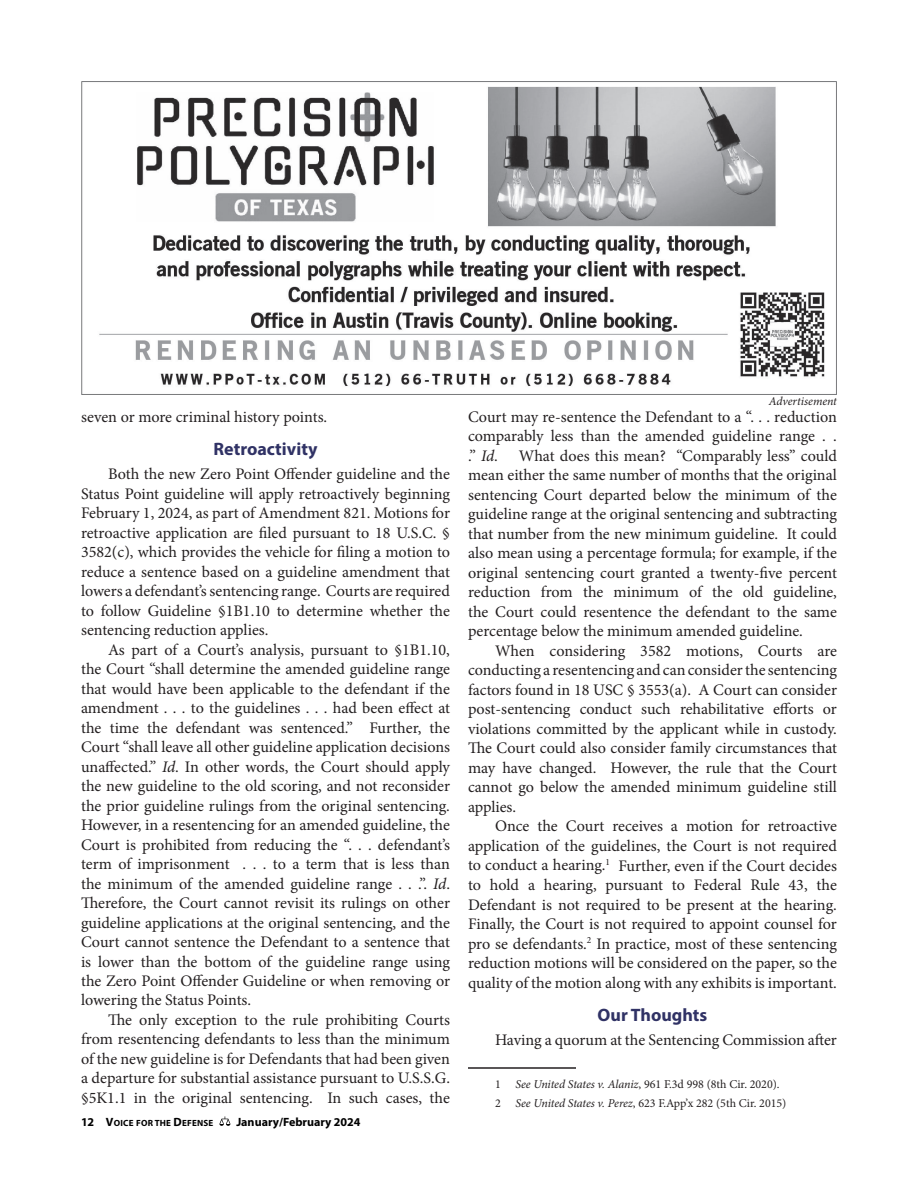
<style>
.page{position:relative;width:918px;height:1188px;background:#fff}
.page>*{position:absolute;margin:0;border:0;box-sizing:border-box;transform-origin:0 0}
.t1{font:700 18px "Myriad Pro";color:#303265}
.t2{font:16.2px/19.5px "Minion Pro";letter-spacing:-.005em;color:#231f20;text-align:justify}
.t3{font:12px/19.5px "Minion Pro";color:#231f20}
.t4{font:700 12px "Myriad Pro";color:#000001}
.t5{font:italic 12px "Minion Pro";color:#231f20}
.t6{font:700 9px "Myriad Pro";letter-spacing:.02em;color:#000001}
.s1{font-style:italic}
.s2{font-size:12px}
</style>
<div class="page">
<svg style="left:219px;top:1116px;width:11px;height:10px"></svg>
<img style="left:81px;top:81px;width:756px;height:313px">
<hr style="left:468px;top:1067px;width:108px;height:2px;background:#231f20">
<p class="t2" style="left:81px;top:407px;width:248px">seven or more criminal history points.</p>
<p class="t1" style="left:214px;top:437px;width:105px">Retroactivity</p>
<p class="t2" style="left:81px;top:464px;width:371px;text-indent:27px">Both the new Zero Point Offender guideline and the Status Point guideline will apply retroactively beginning February 1, 2024, as part of Amendment 821. Motions for retroactive application are filed pursuant to 18 U.S.C. § 3582(c), which provides the vehicle for filing a motion to reduce a sentence based on a guideline amendment that lowers a defendant’s sentencing range. Courts are required to follow Guideline §1B1.10 to determine whether the sentencing reduction applies.</p>
<p class="t2" style="left:81px;top:640px;width:371px;text-indent:27px">As part of a Court’s analysis, pursuant to §1B1.10, the Court “shall determine the amended guideline range that would have been applicable to the defendant if the amendment . . . to the guidelines . . . had been effect at the time the defendant was sentenced.” Further, the Court “shall leave all other guideline application decisions unaffected.” <span class="s1">Id</span>. In other words, the Court should apply the new guideline to the old scoring, and not reconsider the prior guideline rulings from the original sentencing.<br>However, in a resentencing for an amended guideline, the Court is prohibited from reducing the “. . . defendant’s term of imprisonment . . . to a term that is less than the minimum of the amended guideline range . . .”. <span class="s1">Id</span>.<br>Therefore, the Court cannot revisit its rulings on other guideline applications at the original sentencing, and the Court cannot sentence the Defendant to a sentence that is lower than the bottom of the guideline range using the Zero Point Offender Guideline or when removing or lowering the Status Points.</p>
<p class="t2" style="left:81px;top:1010px;width:371px;text-indent:27px">The only exception to the rule prohibiting Courts from resentencing defendants to less than the minimum of the new guideline is for Defendants that had been given a departure for substantial assistance pursuant to U.S.S.G. §5K1.1 in the original sentencing. In such cases, the</p>
<p class="t6" style="left:81px;top:1117px;width:134px"><span class="s2">12 V</span>OICE FOR THE <span class="s2">D</span>EFENSE</p>
<p class="t4" style="left:236px;top:1114px;width:126px">January/February 2024</p>
<p class="t5" style="left:769px;top:393px;width:70px">Advertisement</p>
<p class="t2" style="left:468px;top:407px;width:370px">Court may re-sentence the Defendant to a “. . . reduction comparably less than the amended guideline range . . .” <span class="s1">Id</span>.</p>
<p class="t2" style="left:468px;top:446px;width:371px;text-indent:51px">What does this mean? “Comparably less” could mean either the same number of months that the original sentencing Court departed below the minimum of the guideline range at the original sentencing and subtracting that number from the new minimum guideline. It could also mean using a percentage formula; for example, if the original sentencing court granted a twenty-five percent reduction from the minimum of the old guideline, the Court could resentence the defendant to the same percentage below the minimum amended guideline.</p>
<p class="t2" style="left:468px;top:641px;width:371px;text-indent:27px">When considering 3582 motions, Courts are conducting a resentencing and can consider the sentencing factors found in 18 USC § 3553(a). A Court can consider post-sentencing conduct such rehabilitative efforts or violations committed by the applicant while in custody.<br>The Court could also consider family circumstances that may have changed. However, the rule that the Court cannot go below the amended minimum guideline still applies.</p>
<p class="t2" style="left:468px;top:817px;width:371px;text-indent:27px">Once the Court receives a motion for retroactive application of the guidelines, the Court is not required to conduct a hearing.<sup>1</sup> Further, even if the Court decides to hold a hearing, pursuant to Federal Rule 43, the Defendant is not required to be present at the hearing.<br>Finally, the Court is not required to appoint counsel for pro se defendants.<sup>2</sup> In practice, most of these sentencing reduction motions will be considered on the paper, so the quality of the motion along with any exhibits is important.</p>
<p class="t1" style="left:598px;top:1003px;width:111px">Our Thoughts</p>
<p class="t2" style="left:495px;top:1030px;width:343px">Having a quorum at the Sentencing Commission after</p>
<p class="t3" style="left:495px;top:1074px;width:293px">1 <span class="s1">See United States v. Alaniz</span>, 961 F.3d 998 (8th Cir. 2020).<br>2 <span class="s1">See United States v. Perez</span>, 623 F.App’x 282 (5th Cir. 2015)</p>
</div>
